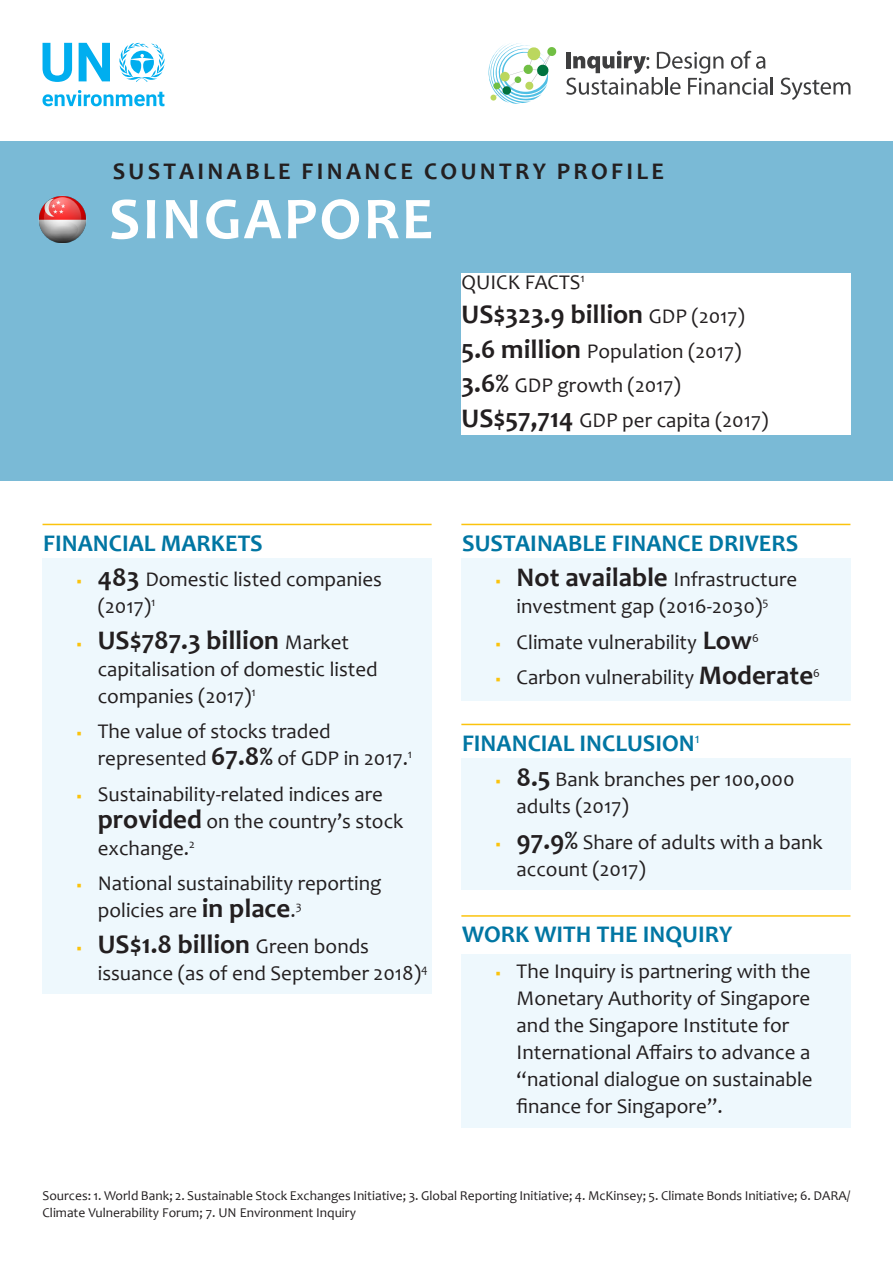
<style>
.page{position:relative;width:893px;height:1263px;background:#fff}
.page>*{position:absolute;margin:0;border:0;box-sizing:border-box;transform-origin:0 0}
.country_title{font:700 60px "Candara";letter-spacing:.04em;color:#fff}
.quick_facts{font:700 27px "Candara";color:#231f20}
.main_titles{font:700 24px "Candara";color:#0076a3}
.subtitle{font:700 24px "Candara";letter-spacing:.14em;color:#231f20}
.quick_facts-2{font:21px/27px "Candara";color:#231f20}
.source{font:13.5px/16.2px "Candara";color:#231f20}
.s1{font-weight:400;font-size:21px}
.s2{font-weight:700;font-size:27px}
.s3{color:#fbc30d}
</style>
<div class="page">
<svg style="left:566px;top:51px;width:207px;height:44px"></svg>
<svg style="left:781px;top:78px;width:69px;height:22px"></svg>
<svg style="left:489px;top:43px;width:68px;height:61px"></svg>
<svg style="left:119px;top:43px;width:46px;height:39px"></svg>
<svg style="left:43px;top:43px;width:29px;height:39px"></svg>
<svg style="left:79px;top:43px;width:31px;height:38px"></svg>
<svg style="left:43px;top:90px;width:121px;height:16px"></svg>
<div style="left:0;top:141px;width:893px;height:339px;background:#7abad6"></div>
<img style="left:38px;top:195px;width:49px;height:49px">
<div style="left:462px;top:274px;width:389px;height:161px;background:#fff"></div>
<hr style="left:43px;top:524px;width:389px;height:1px;background:#fbc30d">
<div style="left:43px;top:558px;width:389px;height:69px;background:#eef8fd"></div>
<div style="left:43px;top:621px;width:389px;height:96px;background:#eef8fd"></div>
<div style="left:43px;top:714px;width:389px;height:67px;background:#eef8fd"></div>
<div style="left:43px;top:777px;width:389px;height:92px;background:#eef8fd"></div>
<div style="left:43px;top:866px;width:389px;height:67px;background:#eef8fd"></div>
<div style="left:43px;top:925px;width:389px;height:69px;background:#eef8fd"></div>
<hr style="left:461px;top:524px;width:389px;height:1px;background:#fbc30d">
<div style="left:461px;top:558px;width:389px;height:69px;background:#eef8fd"></div>
<div style="left:461px;top:621px;width:389px;height:44px;background:#eef8fd"></div>
<div style="left:461px;top:656px;width:389px;height:44px;background:#eef8fd"></div>
<hr style="left:461px;top:724px;width:389px;height:1px;background:#fbc30d">
<div style="left:461px;top:758px;width:389px;height:69px;background:#eef8fd"></div>
<div style="left:461px;top:821px;width:389px;height:69px;background:#eef8fd"></div>
<hr style="left:461px;top:915px;width:389px;height:2px;background:#fbc30d">
<div style="left:461px;top:954px;width:389px;height:173px;background:#eef8fd"></div>
<p class="subtitle" style="left:113px;top:156px;width:553px">SUSTAINABLE FINANCE COUNTRY PROFILE</p>
<p class="country_title" style="left:109px;top:181px;width:326px">SINGAPORE</p>
<p class="quick_facts-2" style="left:462px;top:268px;width:125px">QUICK FACTS<sup>1</sup></p>
<p class="quick_facts" style="left:462px;top:298px;width:285px">US$323.9 billion <span class="s1">GDP (2017)</span></p>
<p class="quick_facts-2" style="left:462px;top:337px;width:281px"><span class="s2">5.6 million</span> Population (2017)</p>
<p class="quick_facts-2" style="left:462px;top:372px;width:221px"><span class="s2">3.6%</span> GDP growth (2017)</p>
<p class="quick_facts-2" style="left:462px;top:406px;width:308px"><span class="s2">US$57,714</span> GDP per capita (2017)</p>
<p class="main_titles" style="left:43px;top:528px;width:221px">FINANCIAL MARKETS</p>
<p class="quick_facts-2" style="left:98px;top:566px;width:286px;text-indent:-21px"><span class="s3">▪</span> <span class="s2">483</span> Domestic listed companies (2017)<sup>1</sup></p>
<p class="quick_facts" style="left:77px;top:623px;width:274px"><span class="s3">▪</span> US$787.3 billion <span class="s1">Market</span></p>
<p class="quick_facts-2" style="left:98px;top:655px;width:281px">capitalisation of domestic listed companies (2017)<sup>1</sup></p>
<p class="quick_facts-2" style="left:98px;top:718px;width:316px;text-indent:-21px"><span class="s3">▪</span> The value of stocks traded represented <span class="s2">67.8%</span> of GDP in 2017.<sup>1</sup></p>
<p class="quick_facts-2" style="left:98px;top:780px;width:307px;text-indent:-21px"><span class="s3">▪</span> Sustainability-related indices are <span class="s2">provided</span> on the country’s stock exchange.<sup>2</sup></p>
<p class="quick_facts-2" style="left:98px;top:870px;width:285px;text-indent:-21px"><span class="s3">▪</span> National sustainability reporting policies are <span class="s2">in place</span>.<sup>3</sup></p>
<p class="quick_facts" style="left:77px;top:927px;width:294px"><span class="s3">▪</span> US$1.8 billion <span class="s1">Green bonds</span></p>
<p class="quick_facts-2" style="left:98px;top:959px;width:331px">issuance (as of end September 2018)<sup>4</sup></p>
<p class="main_titles" style="left:462px;top:528px;width:338px">SUSTAINABLE FINANCE DRIVERS</p>
<p class="quick_facts-2" style="left:495px;top:566px;width:303px;text-align:center"><span class="s3">▪</span> <span class="s2">Not available</span> Infrastructure investment gap (2016-2030)<sup>5</sup></p>
<p class="quick_facts-2" style="left:495px;top:628px;width:265px"><span class="s3">▪</span> Climate vulnerability <span class="s2">Low</span><sup>6</sup></p>
<p class="quick_facts-2" style="left:495px;top:664px;width:326px"><span class="s3">▪</span> Carbon vulnerability <span class="s2">Moderate</span><sup>6</sup></p>
<p class="main_titles" style="left:462px;top:728px;width:239px">FINANCIAL INCLUSION<sup>1</sup></p>
<p class="quick_facts-2" style="left:517px;top:766px;width:279px;text-indent:-21px"><span class="s3">▪</span> <span class="s2">8.5</span> Bank branches per 100,000 adults (2017)</p>
<p class="quick_facts-2" style="left:517px;top:828px;width:308px;text-indent:-21px"><span class="s3">▪</span> <span class="s2">97.9%</span> Share of adults with a bank account (2017)</p>
<p class="main_titles" style="left:462px;top:919px;width:272px">WORK WITH THE INQUIRY</p>
<p class="quick_facts-2" style="left:517px;top:957px;width:298px;text-indent:-21px"><span class="s3">▪</span> The Inquiry is partnering with the<br>Monetary Authority of Singapore and the Singapore Institute for<br>International Affairs to advance a “national dialogue on sustainable finance for Singapore”.</p>
<p class="source" style="left:43px;top:1188px;width:809px">Sources: 1. World Bank; 2. Sustainable Stock Exchanges Initiative; 3. Global Reporting Initiative; 4. McKinsey; 5. Climate Bonds Initiative; 6. DARA/<br>Climate Vulnerability Forum; 7. UN Environment Inquiry</p>
</div>
